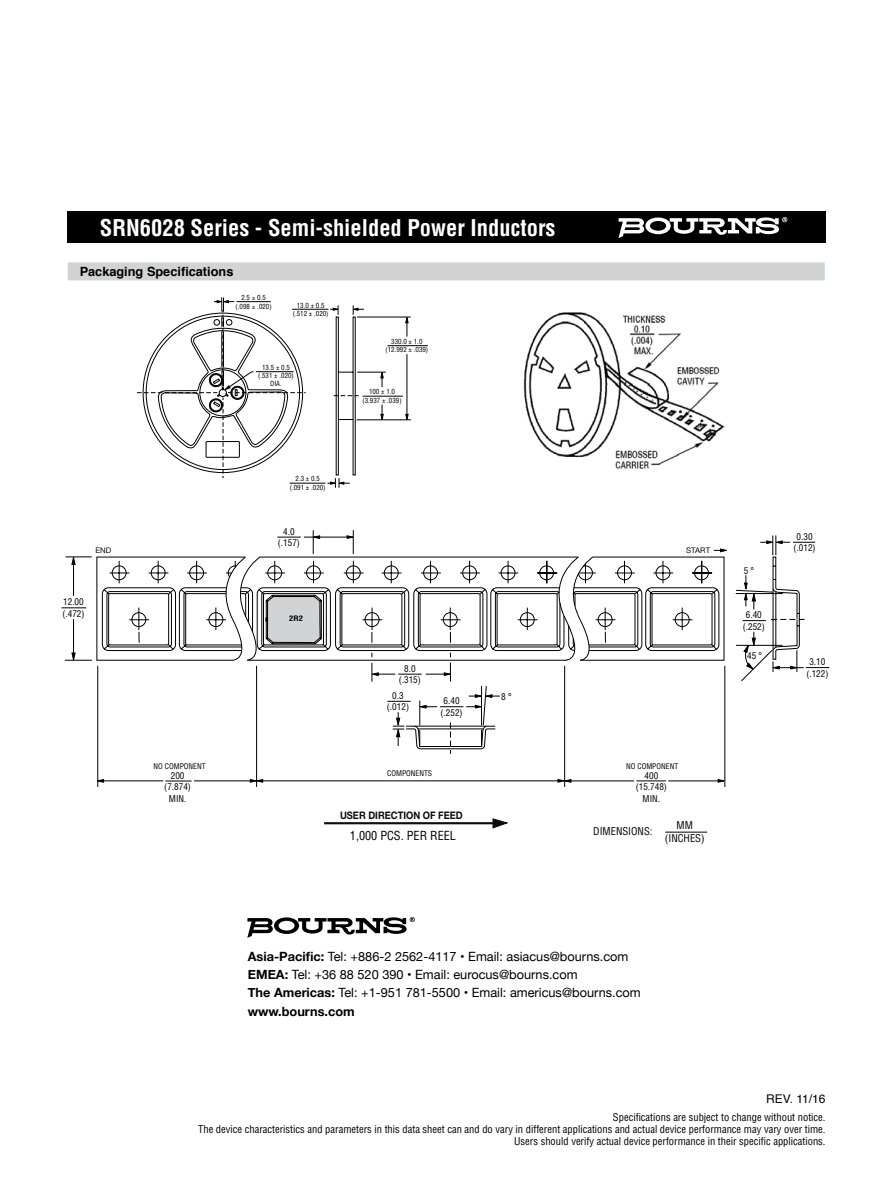
<style>
.page{position:relative;width:891px;height:1188px;background:#fff}
.page>*{position:absolute;margin:0;border:0;box-sizing:border-box;transform-origin:0 0}
.t1{font:700 condensed 24px "Helvetica";color:#fff}
.t2{font:700 condensed 22.5px "Helvetica";color:#fff}
.t3{font:12.75px/18.3px "Helvetica Neue";color:#000}
.t4{font:700 12.75px "Helvetica";color:#000}
.t5{font:condensed 12.15px "Helvetica";color:#000}
.t6{font:12px "Helvetica";color:#000}
.t7{font:condensed 10.5px/12px "Helvetica";color:#000;text-align:right}
.t8{font:700 10.35px "Helvetica Neue";color:#0d0d0d;scale:.9 1}
.t9{font:condensed 9.15px/11.4px "Helvetica";color:#000;text-align:center}
.t10{font:7.8px "Helvetica Neue";color:#0d0d0d}
.t11{font:condensed 7.65px "Helvetica";color:#000}
.t12{font:700 condensed 7.35px "Helvetica";color:#000;scale:1.19 1}
.t13{font:condensed 6.9px/8.7px "Helvetica";color:#000;text-align:center}
.s1{font-size:24px}
.s2{font-size:22.5px}
.s3{font-weight:700}
</style>
<div class="page">
<div style="left:67px;top:212px;width:759px;height:31px;background:#000"></div>
<svg style="left:618px;top:217px;width:170px;height:21px"></svg>
<div style="left:68px;top:262px;width:757px;height:18px;background:#d1d3d4"></div>
<hr style="left:665px;top:832px;width:42px;height:1px;background:#000">
<img style="left:523px;top:312px;width:202px;height:157px">
<div style="left:336px;top:317px;width:3px;height:158px;border:1px solid #000"></div>
<svg style="left:338px;top:419px;width:15px;height:1px"></svg>
<svg style="left:334px;top:395px;width:25px;height:1px"></svg>
<svg style="left:327px;top:478px;width:23px;height:10px"></svg>
<hr style="left:290px;top:483px;width:35px;height:1px;background:#000">
<svg style="left:330px;top:305px;width:9px;height:10px"></svg>
<svg style="left:352px;top:305px;width:12px;height:10px"></svg>
<hr style="left:292px;top:309px;width:36px;height:1px;background:#000">
<svg style="left:381px;top:405px;width:3px;height:15px"></svg>
<svg style="left:338px;top:371px;width:48px;height:16px"></svg>
<hr style="left:363px;top:396px;width:40px;height:1px;background:#000">
<hr style="left:357px;top:317px;width:54px;height:1px;background:#000">
<hr style="left:357px;top:420px;width:54px;height:1px;background:#000">
<hr style="left:407px;top:354px;width:1px;height:62px;background:#000">
<svg style="left:405px;top:414px;width:4px;height:7px"></svg>
<svg style="left:405px;top:316px;width:3px;height:21px"></svg>
<hr style="left:388px;top:345px;width:40px;height:1px;background:#000">
<svg style="left:65px;top:556px;width:27px;height:9px"></svg>
<hr style="left:73px;top:619px;width:1px;height:36px;background:#000">
<hr style="left:73px;top:562px;width:1px;height:34px;background:#000">
<svg style="left:62px;top:607px;width:24px;height:1px"></svg>
<svg style="left:65px;top:653px;width:27px;height:8px"></svg>
<svg style="left:736px;top:536px;width:93px;height:146px"></svg>
<hr style="left:324px;top:822px;width:172px;height:2px;background:#0d0d0d">
<svg style="left:492px;top:818px;width:16px;height:11px"></svg>
<hr style="left:98px;top:666px;width:1px;height:121px;background:#000">
<hr style="left:194px;top:780px;width:58px;height:1px;background:#000">
<hr style="left:256px;top:666px;width:1px;height:121px;background:#000">
<svg style="left:97px;top:779px;width:7px;height:4px"></svg>
<hr style="left:102px;top:780px;width:61px;height:1px;background:#000">
<svg style="left:165px;top:781px;width:27px;height:1px"></svg>
<hr style="left:564px;top:666px;width:1px;height:121px;background:#000">
<svg style="left:250px;top:779px;width:13px;height:4px"></svg>
<hr style="left:262px;top:780px;width:298px;height:1px;background:#000">
<svg style="left:718px;top:779px;width:7px;height:4px"></svg>
<hr style="left:668px;top:781px;width:52px;height:1px;background:#000">
<hr style="left:725px;top:666px;width:1px;height:121px;background:#000">
<svg style="left:558px;top:779px;width:13px;height:4px"></svg>
<hr style="left:570px;top:781px;width:64px;height:1px;background:#000">
<hr style="left:636px;top:781px;width:30px;height:1px;background:#000">
<svg style="left:102px;top:530px;width:625px;height:237px"></svg>
<svg style="left:247px;top:917px;width:168px;height:21px"></svg>
<svg style="left:137px;top:297px;width:169px;height:181px"></svg>
<h2 class="t2" style="left:193px;top:213px;width:167px"><span class="s1">2 mm</span>-<span class="s1">SMD</span> Filter</h2>
<h1 class="t1" style="left:125px;top:211px;width:49px">3312</h1>
<h1 class="t1" style="left:264px;top:211px;width:284px"><span class="s2">Line</span> Trimming Potentiometer</h1>
<h2 class="t2" style="left:125px;top:213px;width:122px">F0504<span class="s1">-</span>Series</h2>
<h2 class="t2" style="left:100px;top:214px;width:457px">SRN6028 Series - Semi-shielded Power Inductors</h2>
<p class="t4" style="left:80px;top:261px;width:155px">Packaging Specifications</p>
<p class="t13" style="left:236px;top:293px;width:38px">2.5 0.5 (.098 .020)</p>
<p class="t13" style="left:293px;top:301px;width:37px">13.0 ± 0.5 (.512 ± .020)</p>
<p class="t13" style="left:258px;top:363px;width:37px">13.5 ± 0.5 (.531 ± .020)</p>
<p class="t13" style="left:270px;top:379px;width:13px">DIA.</p>
<p class="t13" style="left:386px;top:337px;width:44px">330.0 ± 1.0 (12.992 ± .039)</p>
<p class="t13" style="left:362px;top:387px;width:41px">100 ± 1.0 (3.937 ± .039)</p>
<p class="t13" style="left:290px;top:475px;width:37px">2.3 ± 0.5 (.091 ± .020)</p>
<p class="t9" style="left:278px;top:525px;width:24px">4.0 (.157)</p>
<p class="t10" style="left:96px;top:544px;width:17px">END</p>
<p class="t10" style="left:686px;top:544px;width:26px">START</p>
<p class="t9" style="left:62px;top:596px;width:24px;text-align:left">12.00 (.472)</p>
<p class="t12" style="left:289px;top:614px;width:13px">2R2</p>
<p class="t9" style="left:399px;top:662px;width:24px">8.0 (.315)</p>
<p class="t9" style="left:387px;top:690px;width:24px">0.3 (.012)</p>
<p class="t9" style="left:441px;top:695px;width:24px">6.40 (.252)</p>
<p class="t9" style="left:501px;top:691px;width:12px">8 °</p>
<p class="t11" style="left:154px;top:761px;width:53px">NO COMPONENT</p>
<p class="t11" style="left:626px;top:761px;width:53px">NO COMPONENT</p>
<p class="t11" style="left:387px;top:768px;width:46px">COMPONENTS</p>
<p class="t9" style="left:636px;top:769px;width:33px">400 (15.748)<br>MIN.</p>
<p class="t9" style="left:164px;top:770px;width:28px">200 (7.874)<br>MIN.</p>
<p class="t8" style="left:340px;top:807px;width:138px">USER DIRECTION OF FEED</p>
<p class="t5" style="left:350px;top:828px;width:108px">1,000 PCS. PER REEL</p>
<p class="t7" style="left:593px;top:825px;width:61px">DIMENSIONS:</p>
<p class="t7" style="left:665px;top:819px;width:41px;line-height:12.6px;text-align:center">MM (INCHES)</p>
<p class="t9" style="left:744px;top:564px;width:12px">5 °</p>
<p class="t9" style="left:743px;top:609px;width:24px">6.40 (.252)</p>
<p class="t9" style="left:747px;top:650px;width:17px">45 °</p>
<p class="t9" style="left:794px;top:531px;width:24px">0.30 (.012)</p>
<p class="t9" style="left:806px;top:656px;width:24px">3.10 (.122)</p>
<p class="t3" style="left:248px;top:948px;width:394px"><span class="s3">Asia-Pacific:</span> Tel: +886-2 2562-4117 • Email: asiacus@bourns.com <span class="s3">EMEA:</span> Tel: +36 88 520 390 • Email: eurocus@bourns.com<br><span class="s3">The Americas:</span> Tel: +1-951 781-5500 • Email: americus@bourns.com <span class="s3">www.bourns.com</span></p>
<p class="t6" style="left:766px;top:1090px;width:61px">REV. 11/16</p>
<p class="t7" style="left:198px;top:1111px;width:629px">Specifications are subject to change without notice.<br>The device characteristics and parameters in this data sheet can and do vary in different applications and actual device performance may vary over time.<br>Users should verify actual device performance in their specific applications.</p>
</div>
